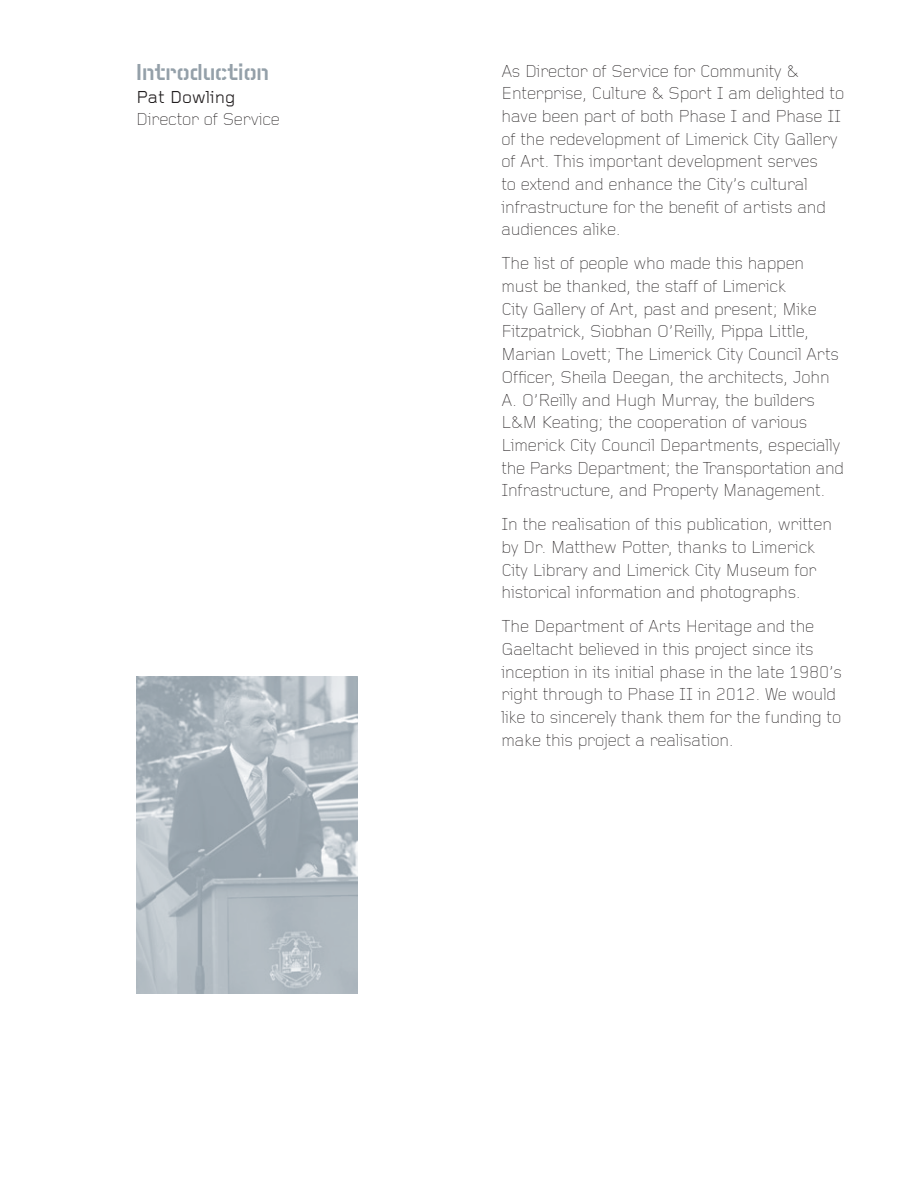
<style>
.page{position:relative;width:908px;height:1191px;background:#fff}
.page>*{position:absolute;margin:0;border:0;box-sizing:border-box;transform-origin:0 0}
.t1{font:700 24px "Foundry Fabriek";color:#94a0a9}
.t2{font:300 18px/22.6px "Foundry Gridnik";letter-spacing:-.01em;color:#231f20}
.t3{font:18px "Foundry Gridnik";letter-spacing:-.01em;color:#231f20}
</style>
<div class="page">
<img style="left:136px;top:676px;width:221px;height:318px">
<p class="t1" style="left:136px;top:59px;width:134px">Introduction</p>
<p class="t3" style="left:136px;top:87px;width:101px">Pat Dowling</p>
<p class="t2" style="left:136px;top:109px;width:145px">Director of Service</p>
<p class="t2" style="left:501px;top:60px;width:344px">As Director of Service for Community &amp; Enterprise, Culture &amp; Sport I am delighted to have been part of both Phase I and Phase II of the redevelopment of Limerick City Gallery of Art. This important development serves<br>to extend and enhance the City’s cultural infrastructure for the benefit of artists and audiences alike.</p>
<p class="t2" style="left:501px;top:253px;width:344px">The list of people who made this happen must be thanked, the staff of Limerick<br>City Gallery of Art, past and present; Mike Fitzpatrick, Siobhan O’Reilly, Pippa Little, Marian Lovett; The Limerick City Council Arts Officer, Sheila Deegan, the architects, John A. O’Reilly and Hugh Murray, the builders L&amp;M Keating; the cooperation of various Limerick City Council Departments, especially the Parks Department; the Transportation and Infrastructure, and Property Management.</p>
<p class="t2" style="left:501px;top:514px;width:332px">In the realisation of this publication, written by Dr. Matthew Potter, thanks to Limerick City Library and Limerick City Museum for historical information and photographs.</p>
<p class="t2" style="left:501px;top:616px;width:342px">The Department of Arts Heritage and the Gaeltacht believed in this project since its inception in its initial phase in the late 1980’s right through to Phase II in 2012. We would like to sincerely thank them for the funding to make this project a realisation.</p>
</div>
